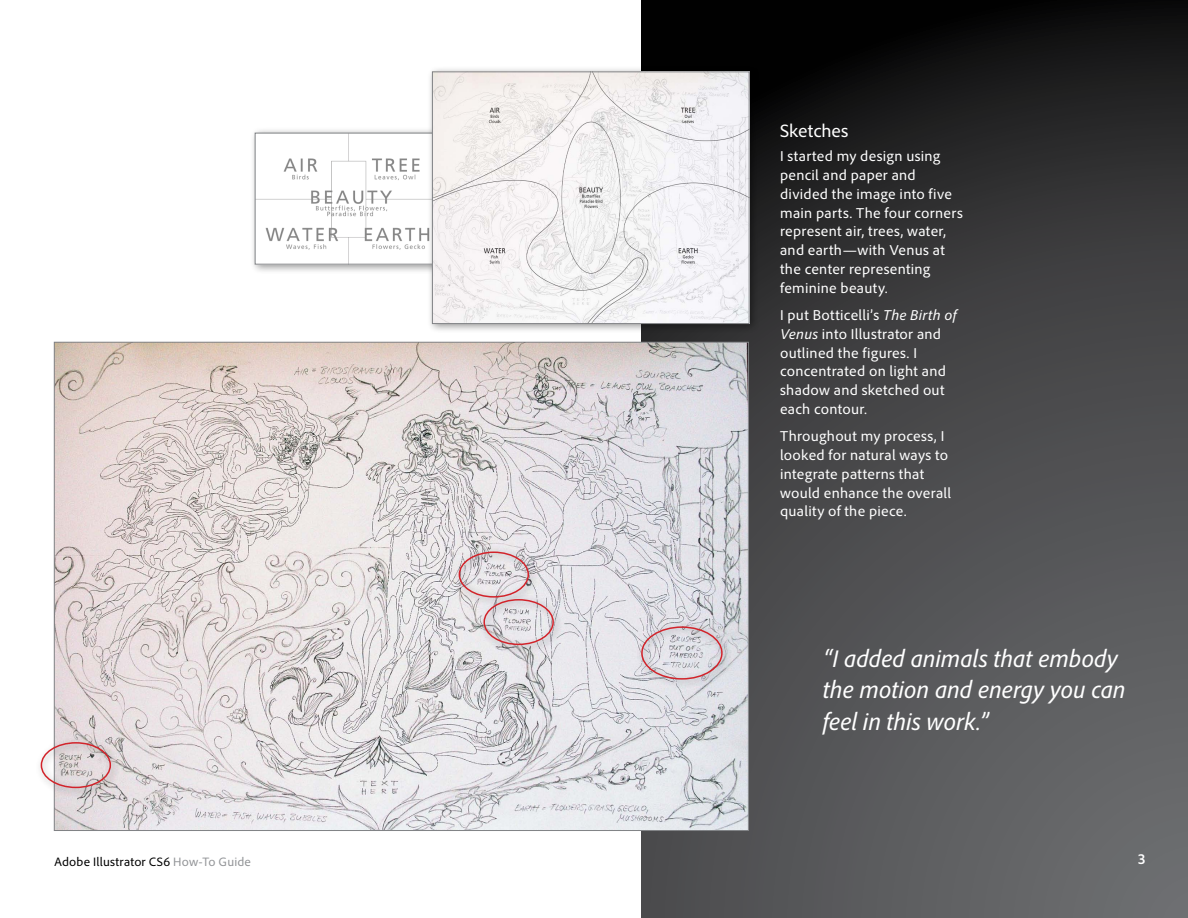
<style>
.page{position:relative;width:1188px;height:918px;background:#fff}
.page>*{position:absolute;margin:0;border:0;box-sizing:border-box;transform-origin:0 0}
.quote{font:italic semi-condensed 25.5px/31.5px "Adobe Clean";color:#fff}
.Text__Headline_1{font:18.75px "Adobe Clean";color:#fff}
.Text__Body{font:15px/18.8px "Adobe Clean";letter-spacing:.015em;color:#fff}
.t1{font:700 semi-condensed 15px "Adobe Clean";color:#fff}
.Header_-_product_nam{font:12.75px "Adobe Clean";letter-spacing:.015em;color:#000}
.s1{color:#939598}
.s2{font-style:italic}
</style>
<div class="page">
<div style="left:250px;top:127px;width:202px;height:147px;background:#000;opacity:.4"></div>
<img style="left:257px;top:135px;width:170px;height:127px">
<div style="left:255px;top:133px;width:187px;height:131px;border:1px solid #808285"></div>
<svg style="left:642px;top:0;width:546px;height:918px;background:#434345"></svg>
<img style="left:56px;top:344px;width:691px;height:485px">
<div style="left:427px;top:66px;width:332px;height:268px;background:#000;opacity:.4"></div>
<img style="left:434px;top:73px;width:314px;height:249px">
<div style="left:432px;top:71px;width:318px;height:253px;border:1px solid #808285"></div>
<div style="left:453px;top:546px;width:86px;height:61px;background:#000;opacity:.4"></div>
<div style="left:459px;top:552px;width:70px;height:46px;border:2px solid #d2232a;border-radius:50%"></div>
<div style="left:478px;top:594px;width:86px;height:61px;background:#000;opacity:.4"></div>
<div style="left:483px;top:599px;width:71px;height:46px;border:2px solid #d2232a;border-radius:50%"></div>
<div style="left:636px;top:621px;width:96px;height:68px;background:#000;opacity:.4"></div>
<div style="left:641px;top:626px;width:82px;height:54px;border:2px solid #d2232a;border-radius:50%"></div>
<div style="left:35px;top:737px;width:86px;height:61px;background:#000;opacity:.4"></div>
<div style="left:41px;top:742px;width:70px;height:46px;border:2px solid #d2232a;border-radius:50%"></div>
<p class="Header_-_product_nam" style="left:54px;top:854px;width:199px">Adobe Illustrator CS6 <span class="s1">How-To Guide</span></p>
<p class="Text__Headline_1" style="left:780px;top:119px;width:70px">Sketches</p>
<p class="Text__Body" style="left:780px;top:147px;width:184px">I started my design using pencil and paper and divided the image into five main parts. The four corners represent air, trees, water, and earth—with Venus at the center representing feminine beauty.</p>
<p class="Text__Body" style="left:780px;top:306px;width:178px">I put Botticelli’s <span class="s2">The Birth of<br>Venus</span> into Illustrator and outlined the figures. I concentrated on light and shadow and sketched out each contour.</p>
<p class="Text__Body" style="left:780px;top:427px;width:173px">Throughout my process, I looked for natural ways to integrate patterns that would enhance the overall quality of the piece.</p>
<p class="quote" style="left:823px;top:642px;width:304px">“I added animals that embody the motion and energy you can feel in this work.”</p>
<p class="t1" style="left:1138px;top:850px;width:9px">3</p>
</div>
